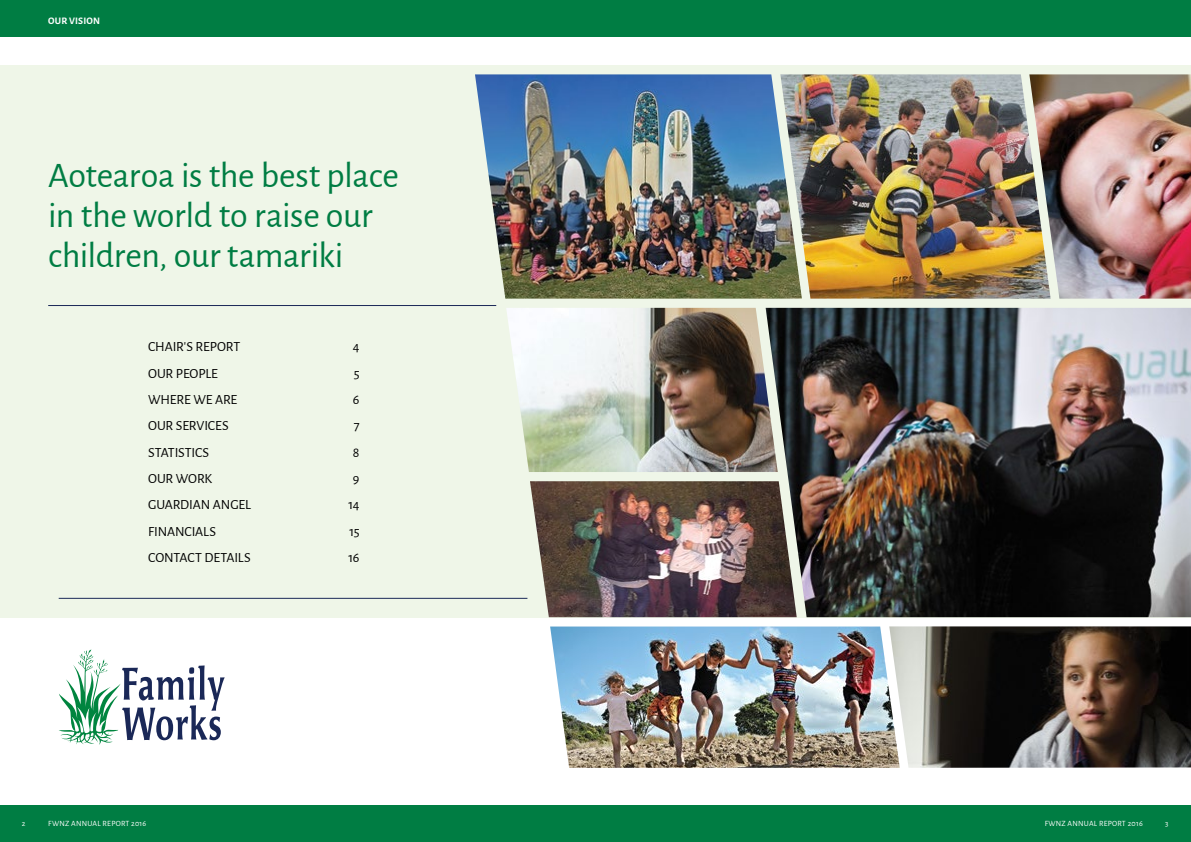
<style>
.page{position:relative;width:1191px;height:842px;background:#fff}
.page>*{position:absolute;margin:0;border:0;box-sizing:border-box;transform-origin:0 0}
.t1{font:36px/40px "Alegreya Sans";letter-spacing:-.01em;color:#007d43}
.t2{font:14px "Alegreya Sans";letter-spacing:-.01em;color:#000}
.t3{font:700 10px "Alegreya Sans";letter-spacing:.015em;color:#fff}
.t4{font:8px "Alegreya Sans";letter-spacing:.03em;color:#fff}
</style>
<div class="page">
<div style="left:0;top:0;width:1191px;height:37px;background:#007d43"></div>
<div style="left:0;top:805px;width:1191px;height:37px;background:#007d43"></div>
<div style="left:0;top:65px;width:1191px;height:552px;background:#eff6e8"></div>
<img style="left:475px;top:74px;width:305px;height:225px">
<img style="left:530px;top:481px;width:235px;height:136px">
<img style="left:780px;top:74px;width:249px;height:225px">
<img style="left:506px;top:308px;width:259px;height:164px">
<img style="left:550px;top:626px;width:339px;height:142px">
<img style="left:1029px;top:74px;width:162px;height:225px">
<img style="left:889px;top:626px;width:302px;height:142px">
<hr style="left:48px;top:305px;width:448px;height:1px;background:#1a2857">
<hr style="left:59px;top:598px;width:468px;height:1px;background:#1a2857">
<img style="left:765px;top:308px;width:426px;height:309px">
<svg style="left:59px;top:649px;width:166px;height:96px"></svg>
<p class="t3" style="left:48px;top:13px;width:53px">OUR VISION</p>
<h1 class="t1" style="left:48px;top:154px;width:352px">Aotearoa is the best place in the world to raise our children, our tamariki</h1>
<p class="t2" style="left:148px;top:337px;width:94px">CHAIR’S REPORT</p>
<p class="t2" style="left:353px;top:337px;width:8px">4</p>
<p class="t2" style="left:148px;top:364px;width:71px">OUR PEOPLE</p>
<p class="t2" style="left:354px;top:364px;width:7px">5</p>
<p class="t2" style="left:148px;top:390px;width:91px">WHERE WE ARE</p>
<p class="t2" style="left:353px;top:390px;width:8px">6</p>
<p class="t2" style="left:148px;top:416px;width:82px">OUR SERVICES</p>
<p class="t2" style="left:354px;top:416px;width:7px">7</p>
<p class="t2" style="left:148px;top:443px;width:63px">STATISTICS</p>
<p class="t2" style="left:353px;top:443px;width:8px">8</p>
<p class="t2" style="left:148px;top:469px;width:66px">OUR WORK</p>
<p class="t2" style="left:353px;top:469px;width:8px">9</p>
<p class="t2" style="left:148px;top:495px;width:104px">GUARDIAN ANGEL</p>
<p class="t2" style="left:348px;top:495px;width:13px">14</p>
<p class="t2" style="left:148px;top:522px;width:69px">FINANCIALS</p>
<p class="t2" style="left:349px;top:522px;width:12px">15</p>
<p class="t2" style="left:148px;top:548px;width:104px">CONTACT DETAILS</p>
<p class="t2" style="left:348px;top:548px;width:13px">16</p>
<p class="t4" style="left:22px;top:818px;width:5px">2</p>
<p class="t4" style="left:48px;top:818px;width:100px">FWNZ ANNUAL REPORT 2016</p>
<p class="t4" style="left:1044px;top:818px;width:100px">FWNZ ANNUAL REPORT 2016</p>
<p class="t4" style="left:1165px;top:818px;width:5px">3</p>
</div>
